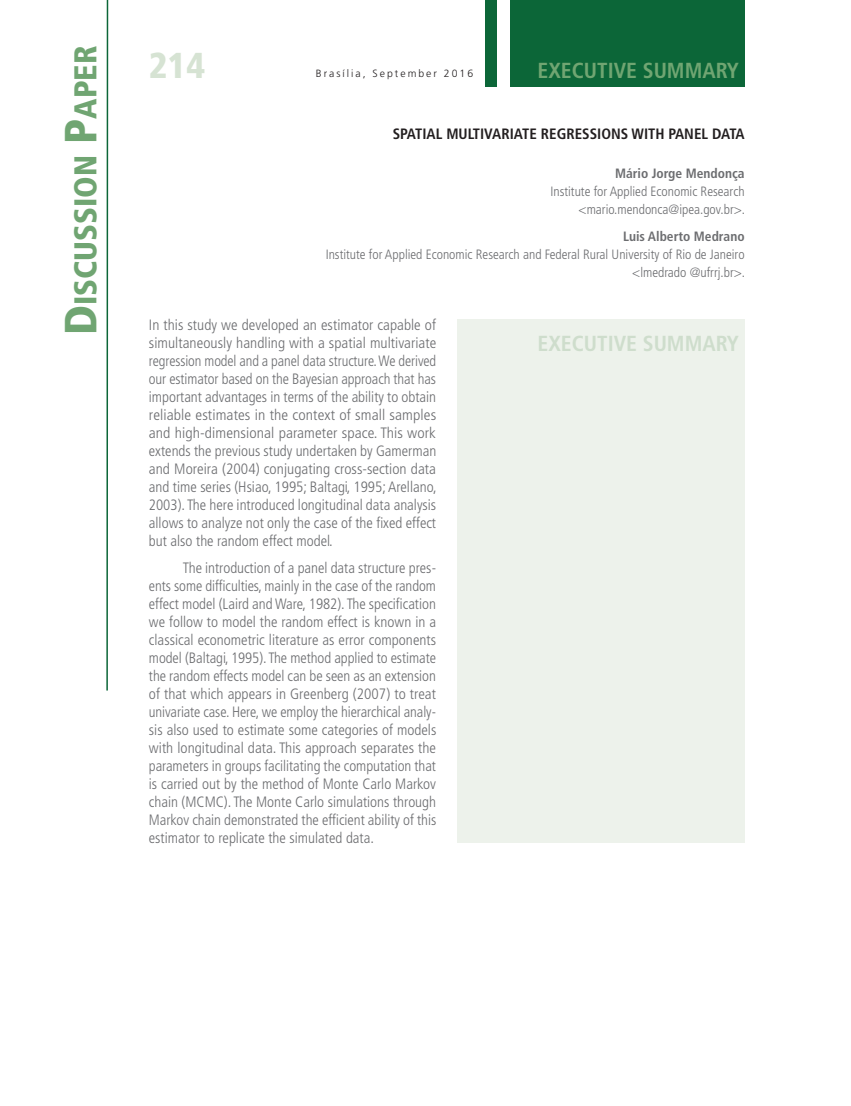
<style>
.page{position:relative;width:851px;height:1106px;background:#fff}
.page>*{position:absolute;margin:0;border:0;box-sizing:border-box;transform-origin:0 0}
.t1{font:900 condensed 36px "Frutiger LT Pro";color:#d6e3d3}
.t2{font:900 condensed 31.5px "Frutiger LT Pro";color:#70a572}
.t3{font:700 condensed 21.75px "Frutiger LT Pro";color:#70a572}
.t4{font:700 condensed 21.75px "Frutiger LT Pro";color:#ceddcc}
.texto_corrido_recuo{font:300 condensed 15px/18px "Frutiger LT Pro";color:#6c6d70;text-align:justify}
.texto_corrido_sem_re{font:300 condensed 15px/18px "Frutiger LT Pro";color:#6c6d70;text-align:justify}
.titulo_principal{font:700 condensed 15px "Frutiger LT Pro";color:#231f20}
.cargo_autor{font:300 condensed 13.5px/18px "Frutiger LT Pro";color:#6c6d70;text-align:right}
.autor{font:700 condensed 13.5px "Frutiger LT Pro";color:#6c6d70}
.inicio_data{font:300 10.5px "Frutiger LT Pro";letter-spacing:.19em;color:#231f20}
.s1{font-size:45px}
</style>
<div class="page">
<div style="left:510px;top:0;width:234px;height:86px;background:#0c6638"></div>
<div style="left:485px;top:0;width:11px;height:86px;background:#0c6638"></div>
<hr style="left:106px;top:0;width:2px;height:690px;background:#0c6638">
<div style="left:457px;top:319px;width:287px;height:523px;background:#edf2eb"></div>
<h2 class="t2" style="left:67px;top:335px;width:291px;rotate:-90deg"><span class="s1">D</span>iscussion <span class="s1">P</span>aper</h2>
<p class="t1" style="left:149px;top:44px;width:58px">214</p>
<h3 class="t3" style="left:537px;top:57px;width:203px">EXECUTIVE SUMMARY</h3>
<p class="inicio_data" style="left:316px;top:67px;width:159px">Brasília, September 2016</p>
<p class="titulo_principal" style="left:392px;top:125px;width:353px">SPATIAL MULTIVARIATE REGRESSIONS WITH PANEL DATA</p>
<p class="autor" style="left:615px;top:165px;width:131px">Mário Jorge Mendonça</p>
<p class="cargo_autor" style="left:550px;top:183px;width:196px">Institute for Applied Economic Research &lt;mario.mendonca@ipea.gov.br&gt;.</p>
<p class="autor" style="left:623px;top:228px;width:123px">Luis Alberto Medrano</p>
<p class="cargo_autor" style="left:325px;top:245px;width:421px">Institute for Applied Economic Research and Federal Rural University of Rio de Janeiro &lt;lmedrado @ufrrj.br&gt;.</p>
<p class="texto_corrido_sem_re" style="left:149px;top:316px;width:289px">In this study we developed an estimator capable of simultaneously handling with a spatial multivariate regression model and a panel data structure. We derived our estimator based on the Bayesian approach that has important advantages in terms of the ability to obtain reliable estimates in the context of small samples and high-dimensional parameter space. This work extends the previous study undertaken by Gamerman and Moreira (2004) conjugating cross-section data and time series (Hsiao, 1995; Baltagi, 1995; Arellano, 2003). The here introduced longitudinal data analysis allows to analyze not only the case of the fixed effect but also the random effect model.</p>
<p class="texto_corrido_recuo" style="left:149px;top:559px;width:289px;text-indent:34px">The introduction of a panel data structure pres&shy;ents some difficulties, mainly in the case of the random effect model (Laird and Ware, 1982). The specification we follow to model the random effect is known in a classical econometric literature as error components model (Baltagi, 1995). The method applied to estimate the random effects model can be seen as an extension of that which appears in Greenberg (2007) to treat univariate case. Here, we employ the hierarchical analy&shy;sis also used to estimate some categories of models with longitudinal data. This approach separates the parameters in groups facilitating the computation that is carried out by the method of Monte Carlo Markov chain (MCMC). The Monte Carlo simulations through Markov chain demonstrated the efficient ability of this estimator to replicate the simulated data.</p>
<p class="t4" style="left:537px;top:330px;width:203px">EXECUTIVE SUMMARY</p>
</div>
